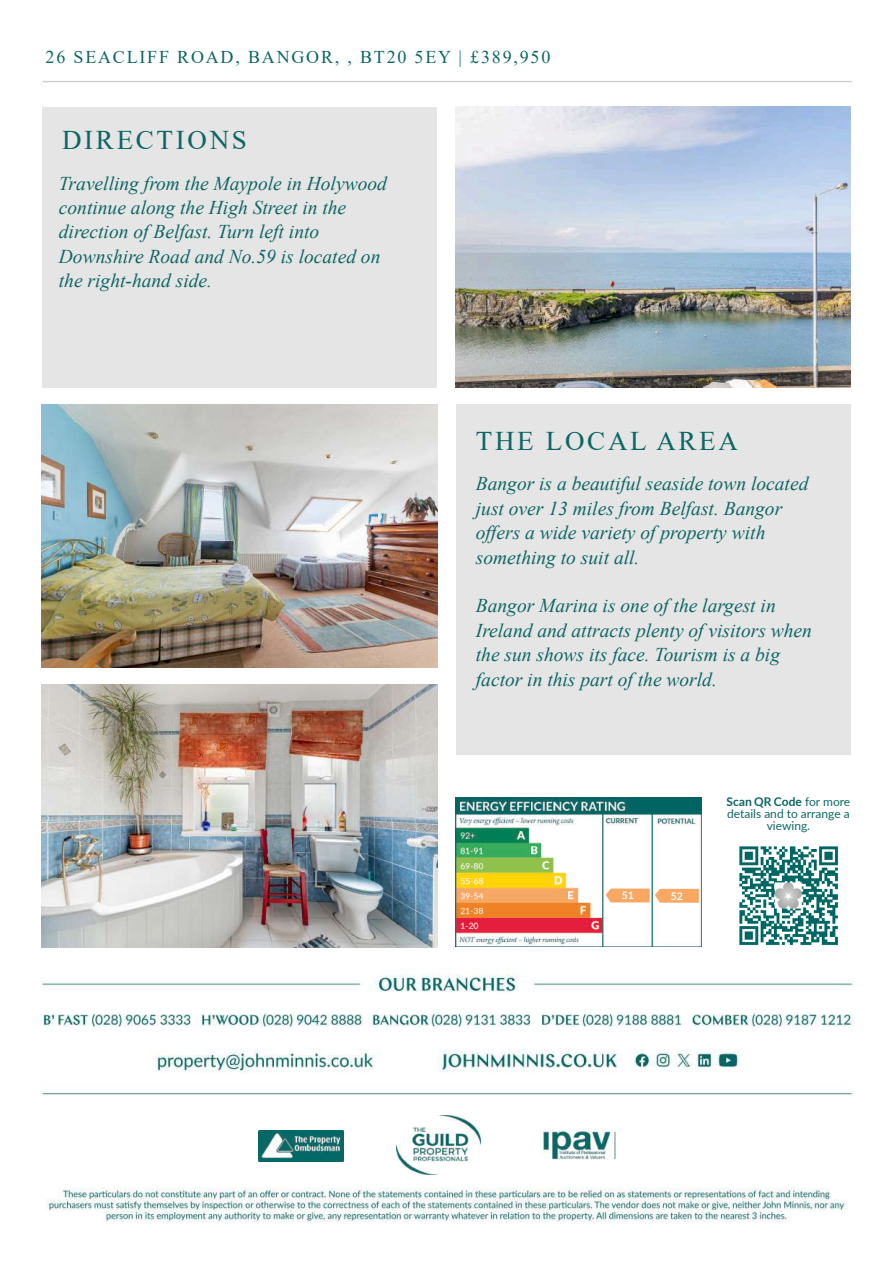
<style>
.page{position:relative;width:893px;height:1263px;background:#fff}
.page>*{position:absolute;margin:0;border:0;box-sizing:border-box;transform-origin:0 0}
.t1{font:27px "Times New Roman";letter-spacing:.1em;color:#0c6664}
.t2{font:italic 19.5px/24.5px "Times New Roman";color:#0d6664}
.t3{font:18px "Times New Roman";letter-spacing:.1em;color:#0c6664}
.t4{font:12px/12px "Lato";color:#0c6664;text-align:center}
.t5{font:700 10.5px "Lato";color:#fff}
.s1{font-weight:700}
</style>
<div class="page">
<img style="left:40px;top:81px;width:814px;height:1141px">
<img style="left:540px;top:1130px;width:76px;height:32px">
<img style="left:258px;top:1130px;width:86px;height:32px">
<img style="left:397px;top:1115px;width:83px;height:59px">
<img style="left:734px;top:842px;width:108px;height:108px">
<img style="left:456px;top:797px;width:245px;height:149px">
<svg style="left:606px;top:888px;width:93px;height:15px"></svg>
<div style="left:43px;top:107px;width:394px;height:281px;background:#e5e5e5"></div>
<img style="left:456px;top:107px;width:394px;height:281px">
<img style="left:42px;top:404px;width:395px;height:264px">
<img style="left:42px;top:684px;width:395px;height:264px">
<div style="left:456px;top:404px;width:394px;height:350px;background:#e5e5e5"></div>
<p class="t3" style="left:46px;top:50px;width:506px">26 SEACLIFF ROAD, BANGOR, , BT20 5EY | £389,950</p>
<h1 class="t1" style="left:62px;top:131px;width:186px">DIRECTIONS</h1>
<p class="t2" style="left:59px;top:173px;width:330px">Travelling from the Maypole in Holywood continue along the High Street in the direction of Belfast. Turn left into Downshire Road and No.59 is located on the right-hand side.</p>
<h1 class="t1" style="left:476px;top:432px;width:264px">THE LOCAL AREA</h1>
<p class="t2" style="left:476px;top:473px;width:334px">Bangor is a beautiful seaside town located just over 13 miles from Belfast. Bangor offers a wide variety of property with something to suit all.</p>
<p class="t2" style="left:476px;top:595px;width:338px">Bangor Marina is one of the largest in Ireland and attracts plenty of visitors when the sun shows its face. Tourism is a big factor in this part of the world.</p>
<p class="t5" style="left:622px;top:891px;width:14px">51</p>
<p class="t5" style="left:671px;top:891px;width:14px">52</p>
<p class="t4" style="left:727px;top:797px;width:125px"><span class="s1">Scan QR Code</span> for more details and to arrange a viewing.</p>
</div>
